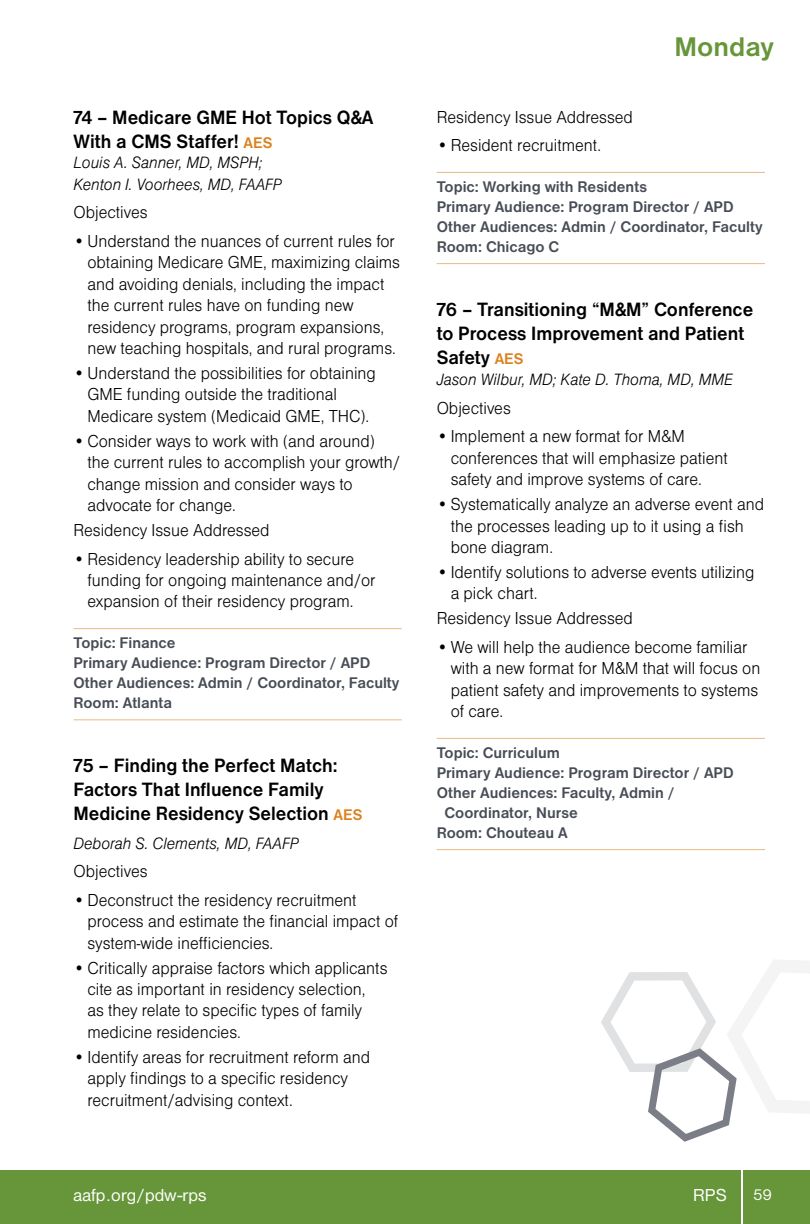
<style>
.page{position:relative;width:810px;height:1224px;background:#fff}
.page>*{position:absolute;margin:0;border:0;box-sizing:border-box;transform-origin:0 0}
.t1{font:700 28px "Nimbus San D";color:#67963a}
.t2{font:700 20px/24px "Nimbus San D";color:#000;scale:.95 1}
.t3{font:18px/21.4px "Nimbus San D Ligh";color:#000;scale:.95 1}
.t4{font:18px "Nimbus San D";letter-spacing:.01em;color:#fff}
.t5{font:17px/21.4px "Nimbus San D Ligh Ital";color:#000;scale:.95 1}
.t6{font:16.4px "Nimbus San D";color:#fff}
.t7{font:700 16px/20px "Nimbus San D";color:#474c55}
.s1{font-size:16px;color:#db821f}
</style>
<div class="page">
<div style="left:0;top:1170px;width:740px;height:54px;background:#67963a"></div>
<div style="left:743px;top:1170px;width:67px;height:54px;background:#67963a"></div>
<svg style="left:601px;top:960px;width:209px;height:182px"></svg>
<hr style="left:437px;top:172px;width:328px;height:1px;background:#ebb983">
<hr style="left:437px;top:263px;width:328px;height:1px;background:#ebb983">
<hr style="left:437px;top:738px;width:328px;height:1px;background:#ebb983">
<hr style="left:437px;top:849px;width:328px;height:1px;background:#ebb983">
<hr style="left:73px;top:628px;width:329px;height:1px;background:#ebb983">
<hr style="left:73px;top:719px;width:329px;height:1px;background:#ebb983">
<p class="t2" style="left:73px;top:105px;width:317px">74 – Medicare GME Hot Topics Q&amp;A<br>With a CMS Staffer! <span class="s1">AES</span></p>
<p class="t5" style="left:73px;top:152px;width:221px">Louis A. Sanner, MD, MSPH;<br>Kenton I. Voorhees, MD, FAAFP</p>
<p class="t3" style="left:73px;top:201px;width:80px">Objectives</p>
<p class="t3" style="left:87px;top:230px;width:331px;text-indent:-14px">•Understand the nuances of current rules for obtaining Medicare GME, maximizing claims and avoiding denials, including the impact the current rules have on funding new residency programs, program expansions, new teaching hospitals, and rural programs.</p>
<p class="t3" style="left:87px;top:362px;width:305px;text-indent:-14px">•Understand the possibilities for obtaining<br>GME funding outside the traditional<br>Medicare system (Medicaid GME, THC).</p>
<p class="t3" style="left:87px;top:430px;width:331px;text-indent:-14px">•Consider ways to work with (and around) the current rules to accomplish your growth/ change mission and consider ways to advocate for change.</p>
<p class="t3" style="left:73px;top:519px;width:208px">Residency Issue Addressed</p>
<p class="t3" style="left:87px;top:548px;width:305px;text-indent:-14px">•Residency leadership ability to secure funding for ongoing maintenance and/or expansion of their residency program.</p>
<p class="t7" style="left:73px;top:633px;width:327px">Topic: Finance<br>Primary Audience: Program Director / APD<br>Other Audiences: Admin / Coordinator, Faculty<br>Room: Atlanta</p>
<p class="t2" style="left:73px;top:753px;width:306px">75 – Finding the Perfect Match:<br>Factors That Influence Family<br>Medicine Residency Selection <span class="s1">AES</span></p>
<p class="t5" style="left:73px;top:832px;width:239px">Deborah S. Clements, MD, FAAFP</p>
<p class="t3" style="left:73px;top:860px;width:80px">Objectives</p>
<p class="t3" style="left:87px;top:889px;width:329px;text-indent:-14px">•Deconstruct the residency recruitment process and estimate the financial impact of system-wide inefficiencies.</p>
<p class="t3" style="left:87px;top:957px;width:317px;text-indent:-14px">•Critically appraise factors which applicants cite as important in residency selection,<br>as they relate to specific types of family medicine residencies.</p>
<p class="t3" style="left:87px;top:1046px;width:299px;text-indent:-14px">•Identify areas for recruitment reform and apply findings to a specific residency recruitment/advising context.</p>
<h1 class="t1" style="left:675px;top:31px;width:101px">Monday</h1>
<p class="t3" style="left:437px;top:106px;width:208px">Residency Issue Addressed</p>
<p class="t3" style="left:437px;top:134px;width:175px">•Resident recruitment.</p>
<p class="t7" style="left:437px;top:176px;width:327px">Topic: Working with Residents<br>Primary Audience: Program Director / APD Other Audiences: Admin / Coordinator, Faculty Room: Chicago C</p>
<p class="t2" style="left:437px;top:297px;width:335px">76 – Transitioning “M&amp;M” Conference to Process Improvement and Patient<br>Safety <span class="s1">AES</span></p>
<p class="t5" style="left:437px;top:369px;width:313px">Jason Wilbur, MD; Kate D. Thoma, MD, MME</p>
<p class="t3" style="left:437px;top:397px;width:80px">Objectives</p>
<p class="t3" style="left:451px;top:425px;width:293px;text-indent:-14px">•Implement a new format for M&amp;M conferences that will emphasize patient safety and improve systems of care.</p>
<p class="t3" style="left:451px;top:493px;width:331px;text-indent:-14px">•Systematically analyze an adverse event and the processes leading up to it using a fish bone diagram.</p>
<p class="t3" style="left:451px;top:561px;width:321px;text-indent:-14px">•Identify solutions to adverse events utilizing a pick chart.</p>
<p class="t3" style="left:437px;top:607px;width:208px">Residency Issue Addressed</p>
<p class="t3" style="left:451px;top:636px;width:328px;text-indent:-14px">• We will help the audience become familiar with a new format for M&amp;M that will focus on patient safety and improvements to systems of care.</p>
<p class="t7" style="left:437px;top:742px;width:125px">Topic: Curriculum</p>
<p class="t7" style="left:437px;top:762px;width:298px">Primary Audience: Program Director / APD</p>
<p class="t7" style="left:437px;top:782px;width:240px">Other Audiences: Faculty, Admin /</p>
<p class="t7" style="left:445px;top:802px;width:135px">Coordinator, Nurse</p>
<p class="t7" style="left:437px;top:822px;width:133px">Room: Chouteau A</p>
<p class="t4" style="left:73px;top:1185px;width:135px">aafp.org/pdw-rps</p>
<p class="t4" style="left:693px;top:1185px;width:35px">RPS</p>
<p class="t6" style="left:753px;top:1186px;width:21px">59</p>
</div>
